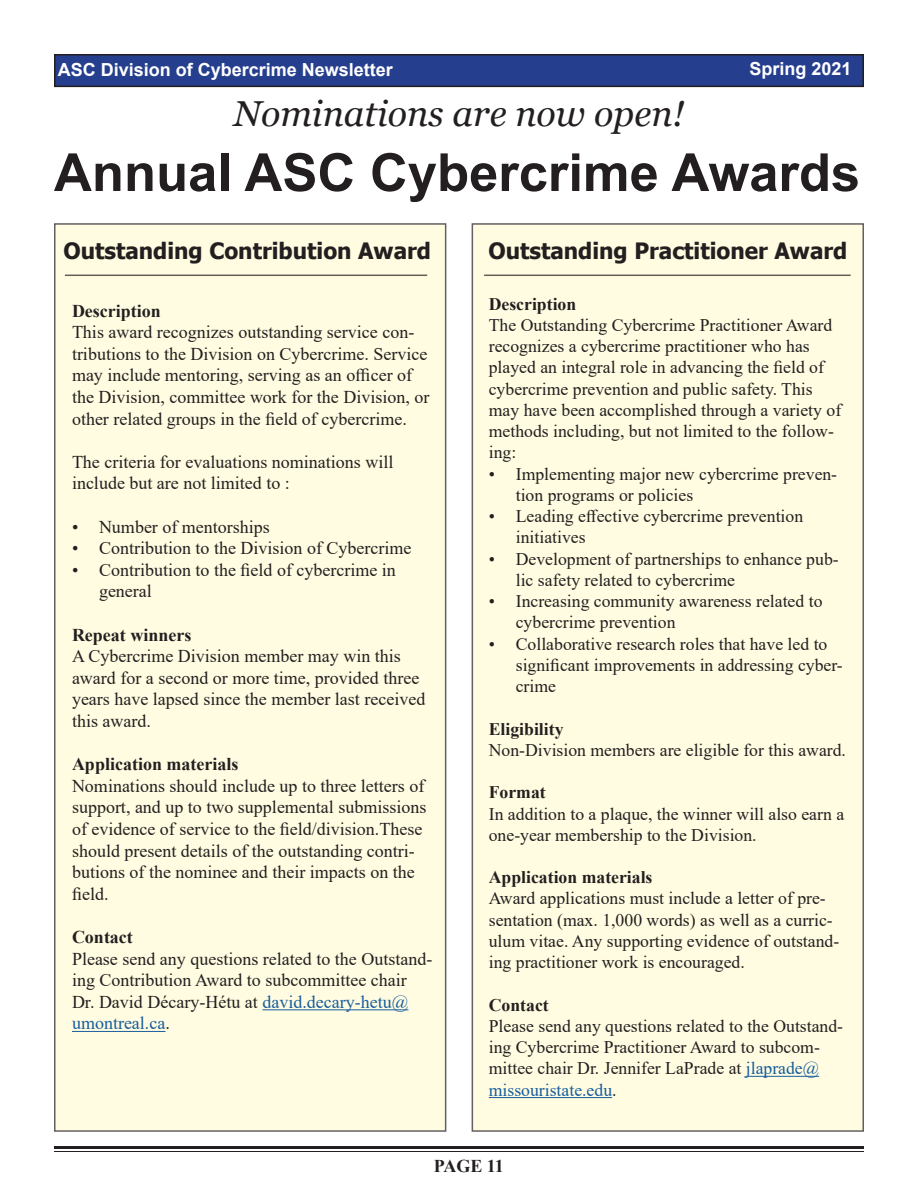
<style>
.page{position:relative;width:918px;height:1188px;background:#fff}
.page>*{position:absolute;margin:0;border:0;box-sizing:border-box;transform-origin:0 0}
.t1{font:700 52.5px "Arial";color:#231f20}
.t2{font:italic 36px "Georgia";color:#231f20}
.t3{font:700 22.5px "Tahoma";color:#231f20}
.t4{font:18px/21.6px "Times New Roman";color:#231f20}
.t5{font:700 18px "Times New Roman";color:#231f20}
.t6{font:700 18px "Arial";color:#fff}
.t7{font:17.7px/21.3px "Times New Roman";color:#231f20}
.t8{font:700 17.7px "Times New Roman";color:#231f20}
.s1{color:#175d9e}
</style>
<div class="page">
<div style="left:55px;top:55px;width:808px;height:31px;background:#253f8e"></div>
<div style="left:54px;top:54px;width:810px;height:33px;border:2px solid #231f20"></div>
<hr style="left:54px;top:1146px;width:810px;height:3px;background:#231f20">
<hr style="left:54px;top:1151px;width:810px;height:1px;background:#231f20">
<div style="left:55px;top:224px;width:391px;height:907px;background:#fffce1"></div>
<div style="left:472px;top:224px;width:391px;height:907px;background:#fffce1"></div>
<hr style="left:65px;top:275px;width:362px;height:1px;background:#231f20">
<hr style="left:484px;top:275px;width:367px;height:1px;background:#231f20">
<hr style="left:746px;top:1076px;width:73px;height:1px;background:#175d9e">
<hr style="left:489px;top:1097px;width:123px;height:1px;background:#175d9e">
<hr style="left:262px;top:1009px;width:146px;height:1px;background:#175d9e">
<hr style="left:72px;top:1031px;width:93px;height:1px;background:#175d9e">
<p class="t6" style="left:58px;top:57px;width:337px">ASC Division of Cybercrime Newsletter</p>
<p class="t6" style="left:749px;top:56px;width:104px">Spring 2021</p>
<p class="t2" style="left:233px;top:91px;width:453px">Nominations are now open!</p>
<p class="t1" style="left:54px;top:136px;width:808px">Annual ASC Cybercrime Awards</p>
<p class="t3" style="left:63px;top:235px;width:369px">Outstanding Contribution Award</p>
<p class="t3" style="left:488px;top:235px;width:361px">Outstanding Practitioner Award</p>
<p class="t8" style="left:489px;top:291px;width:89px">Description</p>
<p class="t7" style="left:489px;top:314px;width:354px">The Outstanding Cybercrime Practitioner Award recognizes a cybercrime practitioner who has played an integral role in advancing the field of cybercrime prevention and public safety. This may have been accomplished through a variety of methods including, but not limited to the follow&shy;ing:</p>
<p class="t7" style="left:516px;top:463px;width:323px;text-indent:-27px">• Implementing major new cybercrime preven&shy;tion programs or policies</p>
<p class="t7" style="left:516px;top:505px;width:289px;text-indent:-27px">• Leading effective cybercrime prevention initiatives</p>
<p class="t7" style="left:516px;top:548px;width:324px;text-indent:-27px">• Development of partnerships to enhance pub&shy;lic safety related to cybercrime</p>
<p class="t7" style="left:516px;top:590px;width:308px;text-indent:-27px">• Increasing community awareness related to cybercrime prevention</p>
<p class="t7" style="left:516px;top:632px;width:329px;text-indent:-27px">• Collaborative research roles that have led to significant improvements in addressing cyber&shy;crime</p>
<p class="t8" style="left:489px;top:716px;width:76px">Eligibility</p>
<p class="t7" style="left:489px;top:739px;width:359px">Non-Division members are eligible for this award.</p>
<p class="t8" style="left:489px;top:780px;width:59px">Format</p>
<p class="t7" style="left:489px;top:802px;width:357px">In addition to a plaque, the winner will also earn a one-year membership to the Division.</p>
<p class="t8" style="left:489px;top:865px;width:165px">Application materials</p>
<p class="t7" style="left:489px;top:887px;width:352px">Award applications must include a letter of pre&shy;sentation (max. 1,000 words) as well as a curric&shy;ulum vitae. Any supporting evidence of outstand&shy;ing practitioner work is encouraged.</p>
<p class="t8" style="left:489px;top:992px;width:61px">Contact</p>
<p class="t7" style="left:489px;top:1015px;width:356px">Please send any questions related to the Outstand&shy;ing Cybercrime Practitioner Award to subcom&shy;mittee chair Dr. Jennifer LaPrade at <span class="s1">jlaprade@ missouristate.edu</span>.</p>
<p class="t5" style="left:72px;top:298px;width:90px">Description</p>
<p class="t4" style="left:72px;top:321px;width:359px">This award recognizes outstanding service con&shy;tributions to the Division on Cybercrime. Service may include mentoring, serving as an officer of the Division, committee work for the Division, or other related groups in the field of cybercrime.</p>
<p class="t4" style="left:72px;top:450px;width:323px">The criteria for evaluations nominations will include but are not limited to :</p>
<p class="t4" style="left:72px;top:515px;width:199px">• Number of mentorships</p>
<p class="t4" style="left:72px;top:537px;width:341px">• Contribution to the Division of Cybercrime</p>
<p class="t4" style="left:99px;top:558px;width:298px;text-indent:-27px">• Contribution to the field of cybercrime in general</p>
<p class="t5" style="left:72px;top:622px;width:121px">Repeat winners</p>
<p class="t4" style="left:72px;top:645px;width:355px">A Cybercrime Division member may win this award for a second or more time, provided three years have lapsed since the member last received this award.</p>
<p class="t5" style="left:72px;top:751px;width:168px">Application materials</p>
<p class="t4" style="left:72px;top:774px;width:356px">Nominations should include up to three letters of support, and up to two supplemental submissions of evidence of service to the field/division.These should present details of the outstanding contri&shy;butions of the nominee and their impacts on the field.</p>
<p class="t5" style="left:72px;top:924px;width:62px">Contact</p>
<p class="t4" style="left:72px;top:947px;width:362px">Please send any questions related to the Outstand&shy;ing Contribution Award to subcommittee chair Dr. David Décary-Hétu at <span class="s1">david.decary-hetu@ umontreal.ca</span>.</p>
<p class="t5" style="left:434px;top:1153px;width:72px">PAGE 11</p>
</div>
